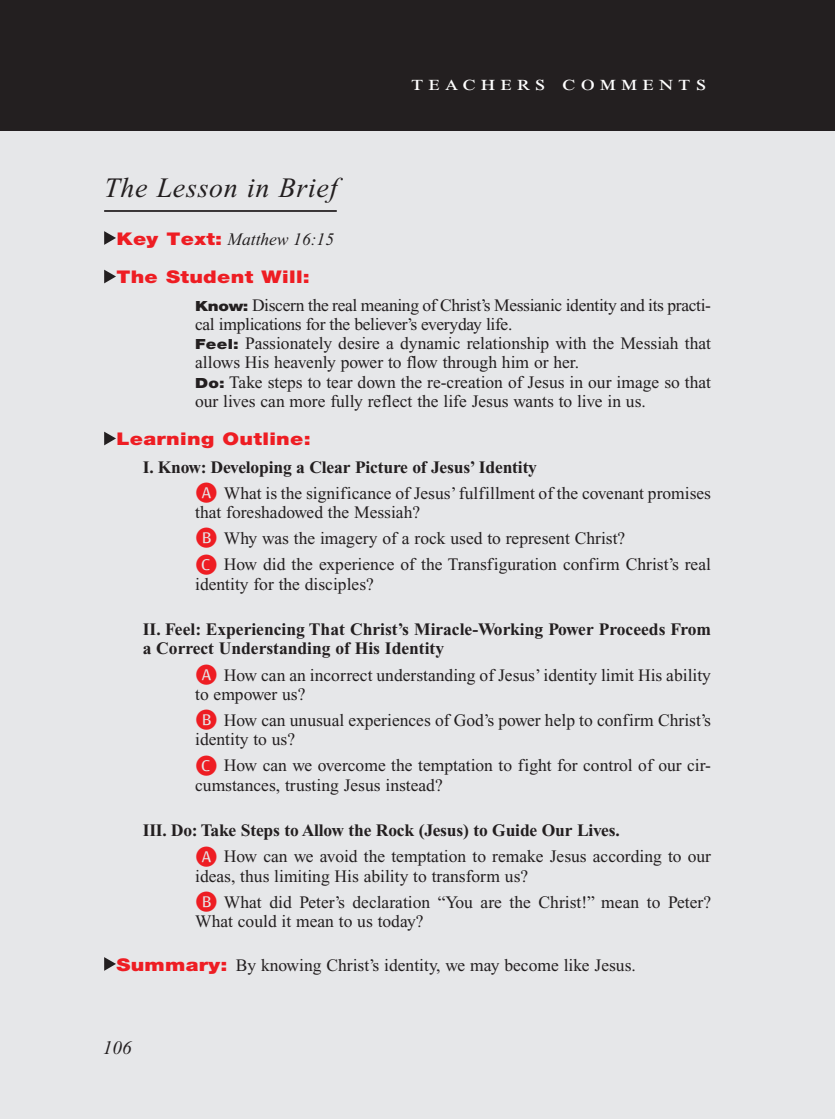
<style>
.page{position:relative;width:835px;height:1119px;background:#fff}
.page>*{position:absolute;margin:0;border:0;box-sizing:border-box;transform-origin:0 0}
.Main_Head_Teachers_C{font:italic 28px "Times New Roman PS Std";letter-spacing:.025em;color:#231f20}
.Teachers_Comments_He{font:21px "Times New Roman PS Std";letter-spacing:.2em;color:#fff;scale:1.2 1}
.PageNumbers{font:italic 19.25px "Times New Roman PS Std";color:#231f20}
.Bulleted_Points1{font:17.5px/19.2px "Times New Roman PS Std";color:#231f20}
.Objectives_Body_Text{font:17.5px/19.2px "Times New Roman PS Std";color:#231f20}
.Roman_Numeral_Sub_He{font:700 17.5px/19.2px "Times New Roman PS Std";letter-spacing:-.01em;color:#231f20}
.Objectives_Body_Text-2{font:17.5px/19.2px "Times New Roman PS Std";letter-spacing:-.02em;color:#231f20}
.I_Have_to_Teach_Tomo{font:17.5px "Times New Roman PS Std";color:#231f20}
.T_Aim_bodyXindent{font:italic 17.5px "Times New Roman PS Std";color:#231f20}
.Roman_Numeral_Sub_He-2{font:900 17.5px "Helvetica Neue LT Std";letter-spacing:.015em;color:#ee1d23;scale:1.2 1}
.T_Aim_bodyXindent-2{font:900 17.5px "Helvetica Neue LT Std";letter-spacing:.015em;color:#ee1d23;scale:1.2 1}
.s1{font-family:"Helvetica Neue LT Std";font-weight:900;font-style:normal;color:#ee1d23}
.s2{font-family:"Helvetica Neue LT Std";font-weight:900;font-size:14px}
.s3{font-family:"Helvetica Neue LT Std";font-weight:900;color:#ee1d23}
</style>
<div class="page">
<div style="left:0;top:127px;width:835px;height:991px;background:#e6e7e9"></div>
<hr style="left:104px;top:210px;width:233px;height:2px;background:#231f20">
<svg style="left:104px;top:231px;width:12px;height:14px"></svg>
<svg style="left:104px;top:269px;width:12px;height:14px"></svg>
<svg style="left:104px;top:431px;width:12px;height:14px"></svg>
<svg style="left:104px;top:957px;width:12px;height:13px"></svg>
<div style="left:0;top:0;width:835px;height:130px;background:#231f20"></div>
<p class="Teachers_Comments_He" style="left:411px;top:72px;width:247px">teachers comments</p>
<p class="Main_Head_Teachers_C" style="left:104px;top:173px;width:235px">The Lesson in Brief</p>
<p class="T_Aim_bodyXindent" style="left:116px;top:230px;width:219px"><span class="s1">Key Text:</span> Matthew 16:15</p>
<p class="T_Aim_bodyXindent-2" style="left:116px;top:267px;width:163px">The Student Will:</p>
<p class="Objectives_Body_Text-2" style="left:195px;top:295px;width:517px"><span class="s2">Know:</span> Discern the real meaning of Christ’s Messianic identity and its practi&shy;cal implications for the believer’s everyday life.</p>
<p class="Objectives_Body_Text" style="left:195px;top:333px;width:517px"><span class="s2">Feel:</span> Passionately desire a dynamic relationship with the Messiah that allows His heavenly power to flow through him or her.</p>
<p class="Objectives_Body_Text" style="left:195px;top:372px;width:517px"><span class="s2">Do:</span> Take steps to tear down the re-creation of Jesus in our image so that our lives can more fully reflect the life Jesus wants to live in us.</p>
<p class="Roman_Numeral_Sub_He-2" style="left:116px;top:428px;width:163px">Learning Outline:</p>
<p class="Roman_Numeral_Sub_He" style="left:143px;top:457px;width:396px">I. Know: Developing a Clear Picture of Jesus’ Identity</p>
<p class="Bulleted_Points1" style="left:195px;top:483px;width:517px;text-indent:29px">What is the significance of Jesus’ fulfillment of the covenant promises that foreshadowed the Messiah?</p>
<p class="Bulleted_Points1" style="left:224px;top:528px;width:403px">Why was the imagery of a rock used to represent Christ?</p>
<p class="Bulleted_Points1" style="left:195px;top:555px;width:517px;text-indent:29px">How did the experience of the Transfiguration confirm Christ’s real identity for the disciples?</p>
<p class="Roman_Numeral_Sub_He" style="left:143px;top:619px;width:570px">II. Feel: Experiencing That Christ’s Miracle-Working Power Proceeds From a Correct Understanding of His Identity</p>
<p class="Bulleted_Points1" style="left:195px;top:665px;width:517px;text-indent:29px">How can an incorrect understanding of Jesus’ identity limit His ability to empower us?</p>
<p class="Bulleted_Points1" style="left:195px;top:710px;width:517px;text-indent:29px">How can unusual experiences of God’s power help to confirm Christ’s identity to us?</p>
<p class="Bulleted_Points1" style="left:195px;top:756px;width:517px;text-indent:29px">How can we overcome the temptation to fight for control of our cir&shy;cumstances, trusting Jesus instead?</p>
<p class="Roman_Numeral_Sub_He" style="left:143px;top:820px;width:478px">III. Do: Take Steps to Allow the Rock (Jesus) to Guide Our Lives.</p>
<p class="Bulleted_Points1" style="left:195px;top:846px;width:517px;text-indent:29px">How can we avoid the temptation to remake Jesus according to our ideas, thus limiting His ability to transform us?</p>
<p class="Bulleted_Points1" style="left:195px;top:892px;width:517px;text-indent:29px">What did Peter’s declaration “You are the Christ!” mean to Peter?<br>What could it mean to us today?</p>
<p class="I_Have_to_Teach_Tomo" style="left:116px;top:955px;width:521px"><span class="s3">Summary:</span> By knowing Christ’s identity, we may become like Jesus.</p>
<p class="PageNumbers" style="left:103px;top:1037px;width:30px">106</p>
</div>
